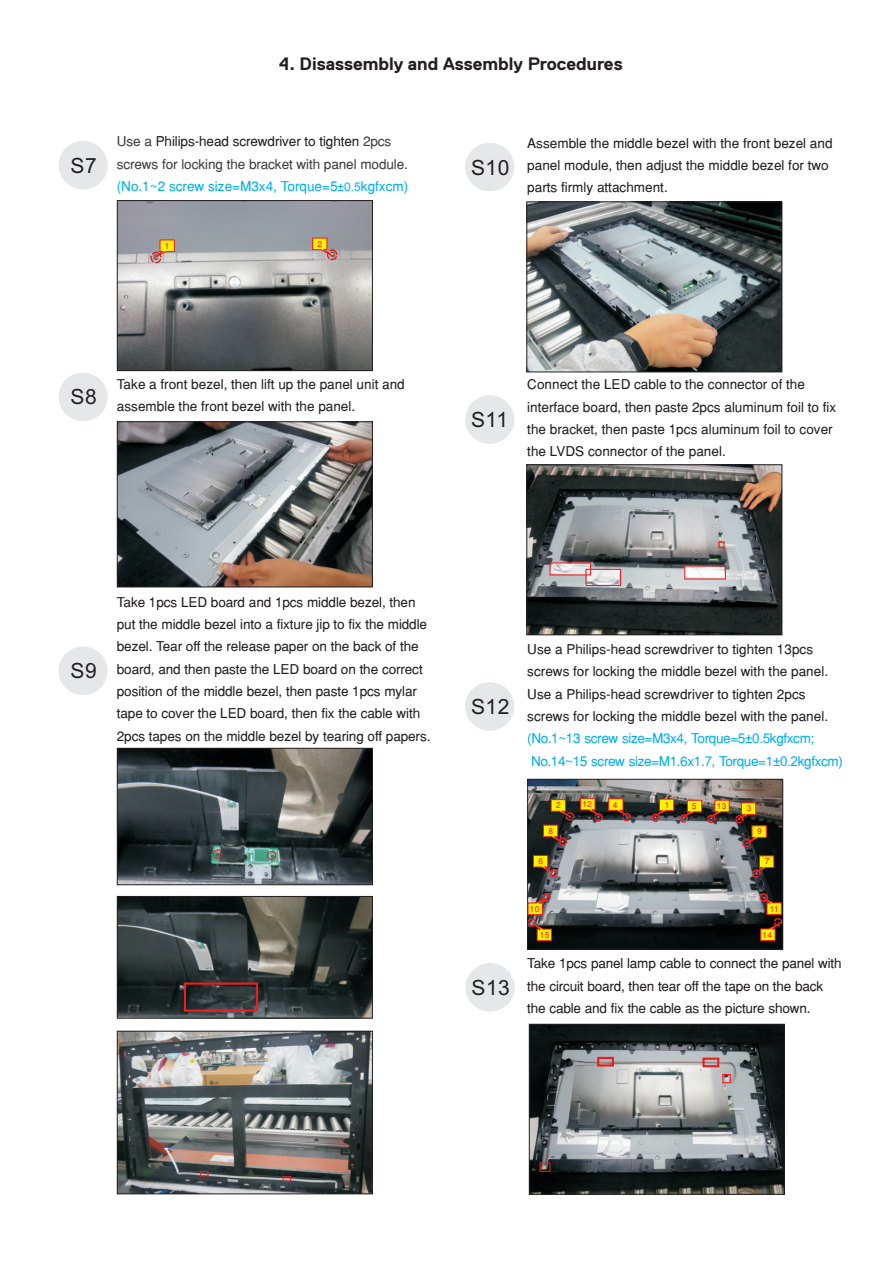
<style>
.page{position:relative;width:893px;height:1263px;background:#fff}
.page>*{position:absolute;margin:0;border:0;box-sizing:border-box;transform-origin:0 0}
.t1{font:21px "Arial";letter-spacing:.03em;color:#231f20}
.t2{font:700 18px "Dell Replica";color:#231f20}
.t3{font:13.5px/22.4px "Helvetica";color:#231f20}
.t4{font:13.5px/22.4px "Helvetica";letter-spacing:-.01em;color:#3e3e3f}
.t5{font:8.25px "Helvetica";letter-spacing:.03em;color:#ee1d23}
.s1{color:#231f20}
.s2{color:#00aeef}
.s3{font-family:"Arial";font-size:12px;color:#00aeef}
.s4{font-family:"Arial";color:#00aeef}
</style>
<div class="page">
<img style="left:531px;top:1026px;width:252px;height:166px">
<div style="left:529px;top:1024px;width:256px;height:170px;border:1px solid #231f20"></div>
<img style="left:119px;top:424px;width:252px;height:161px">
<div style="left:117px;top:422px;width:256px;height:165px;border:1px solid #231f20"></div>
<img style="left:119px;top:1033px;width:252px;height:159px">
<div style="left:117px;top:1031px;width:256px;height:163px;border:1px solid #231f20"></div>
<div style="left:200px;top:1171px;width:9px;height:5px;border:1px solid #ee1d23"></div>
<div style="left:283px;top:1176px;width:8px;height:6px;border:1px solid #ee1d23"></div>
<img style="left:529px;top:204px;width:251px;height:166px">
<div style="left:527px;top:202px;width:255px;height:170px;border:1px solid #231f20"></div>
<div style="left:466px;top:963px;width:48px;height:48px;background:#e6e7e9;border:1px solid #e6e7e9;border-radius:50%"></div>
<div style="left:597px;top:1057px;width:17px;height:9px;border:2px solid #ee1d23"></div>
<div style="left:465px;top:396px;width:49px;height:48px;background:#e6e7e9;border:1px solid #e6e7e9;border-radius:50%"></div>
<div style="left:465px;top:682px;width:49px;height:48px;background:#e6e7e9;border:1px solid #e6e7e9;border-radius:50%"></div>
<img style="left:529px;top:781px;width:252px;height:166px">
<div style="left:527px;top:779px;width:256px;height:170px;border:1px solid #231f20"></div>
<div style="left:550px;top:869px;width:8px;height:8px;border:1px dashed #ee1d23;border-radius:50%"></div>
<div style="left:752px;top:869px;width:9px;height:9px;border:1px dashed #ee1d23;border-radius:50%"></div>
<div style="left:542px;top:893px;width:9px;height:9px;border:1px dashed #ee1d23;border-radius:50%"></div>
<svg style="left:749px;top:855px;width:25px;height:22px"></svg>
<svg style="left:543px;top:798px;width:91px;height:48px;background:#887a5d"></svg>
<img style="left:649px;top:798px;width:118px;height:49px">
<svg style="left:533px;top:855px;width:25px;height:21px"></svg>
<svg style="left:756px;top:893px;width:28px;height:48px"></svg>
<div style="left:774px;top:918px;width:8px;height:8px;border:1px dashed #ee1d23;border-radius:50%"></div>
<svg style="left:527px;top:894px;width:26px;height:47px"></svg>
<div style="left:59px;top:647px;width:48px;height:48px;background:#e6e7e9;border:1px solid #e6e7e9;border-radius:50%"></div>
<img style="left:119px;top:202px;width:252px;height:167px">
<div style="left:117px;top:200px;width:256px;height:171px;border:1px solid #231f20"></div>
<svg style="left:149px;top:239px;width:26px;height:22px"></svg>
<div style="left:150px;top:252px;width:12px;height:11px;border:1px dashed #ee1d23;border-radius:50%"></div>
<div style="left:327px;top:249px;width:11px;height:11px;border:1px dashed #ee1d23;border-radius:50%"></div>
<svg style="left:312px;top:237px;width:25px;height:22px"></svg>
<img style="left:119px;top:750px;width:252px;height:133px">
<div style="left:117px;top:748px;width:256px;height:137px;border:1px solid #231f20"></div>
<div style="left:267px;top:851px;width:9px;height:9px;border:1px solid #ee1d23;border-radius:50%"></div>
<img style="left:119px;top:898px;width:252px;height:118px">
<div style="left:117px;top:896px;width:256px;height:122px;border:1px solid #231f20"></div>
<div style="left:184px;top:982px;width:74px;height:30px;border:2px solid #ee1d23"></div>
<div style="left:213px;top:849px;width:9px;height:10px;border:1px solid #ee1d23;border-radius:50%"></div>
<img style="left:529px;top:467px;width:251px;height:166px">
<div style="left:527px;top:465px;width:255px;height:170px;border:1px solid #231f20"></div>
<div style="left:549px;top:562px;width:42px;height:13px;border:1px solid #ee1d23"></div>
<div style="left:585px;top:569px;width:36px;height:17px;border:1px solid #ee1d23"></div>
<div style="left:684px;top:565px;width:42px;height:15px;border:1px solid #ee1d23"></div>
<div style="left:718px;top:541px;width:7px;height:7px;border:1px solid #ee1d23"></div>
<div style="left:722px;top:1074px;width:9px;height:9px;border:1px solid #ee1d23"></div>
<div style="left:540px;top:1163px;width:10px;height:9px;border:1px solid #ee1d23"></div>
<div style="left:702px;top:1058px;width:17px;height:9px;border:2px solid #ee1d23"></div>
<div style="left:59px;top:141px;width:48px;height:48px;background:#e6e7e9;border:1px solid #e6e7e9;border-radius:50%"></div>
<div style="left:59px;top:373px;width:48px;height:48px;background:#e6e7e9;border:1px solid #e6e7e9;border-radius:50%"></div>
<div style="left:465px;top:143px;width:49px;height:48px;background:#e6e7e9;border:1px solid #e6e7e9;border-radius:50%"></div>
<h2 class="t2" style="left:279px;top:56px;width:345px">4. Disassembly and Assembly Procedures</h2>
<h1 class="t1" style="left:70px;top:157px;width:28px">S7</h1>
<p class="t4" style="left:117px;top:132px;width:293px">Use a <span class="s1">Philips-head screwdriver to tighten</span> 2pcs screws for locking the bracket with panel module. <span class="s2">(No.1~2 screw size=M3x4, Torque=5</span><span class="s3">±0.5</span><span class="s2">kgfxcm)</span></p>
<p class="t5" style="left:165px;top:243px;width:6px">1</p>
<p class="t5" style="left:318px;top:241px;width:6px">2</p>
<h1 class="t1" style="left:471px;top:159px;width:40px">S10</h1>
<p class="t3" style="left:527px;top:133px;width:307px">Assemble the middle bezel with the front bezel and panel module, then adjust the middle bezel for two parts firmly attachment.</p>
<h1 class="t1" style="left:70px;top:389px;width:28px">S8</h1>
<p class="t3" style="left:117px;top:374px;width:289px">Take a front bezel, then lift up the panel unit and assemble the front bezel with the panel.</p>
<h1 class="t1" style="left:471px;top:412px;width:38px">S11</h1>
<p class="t3" style="left:527px;top:375px;width:310px">Connect the LED cable to the connector of the interface board, then paste 2pcs aluminum foil to fix the bracket, then paste 1pcs aluminum foil to cover the LVDS connector of the panel.</p>
<h1 class="t1" style="left:70px;top:663px;width:28px">S9</h1>
<p class="t3" style="left:117px;top:592px;width:315px">Take 1pcs LED board and 1pcs middle bezel, then put the middle bezel into a fixture jip to fix the middle bezel. Tear off the release paper on the back of the board, and then paste the LED board on the correct position of the middle bezel, then paste 1pcs mylar tape to cover the LED board, then fix the cable with 2pcs tapes on the middle bezel by tearing off papers.</p>
<h1 class="t1" style="left:471px;top:699px;width:40px">S12</h1>
<h1 class="t1" style="left:471px;top:980px;width:40px">S13</h1>
<p class="t3" style="left:527px;top:639px;width:317px">Use a Philips-head screwdriver to tighten 13pcs screws for locking the middle bezel with the panel.<br>Use a Philips-head screwdriver to tighten 2pcs screws for locking the middle bezel with the panel. <span class="s2">(No.1~13 screw size=M3x4, Torque=5</span><span class="s4">±0.5</span><span class="s2">kgfxcm; No.14~15 screw size=M1.6x1.7, Torque=1</span><span class="s4">±0.2</span><span class="s2">kgfxcm)</span></p>
<p class="t5" style="left:556px;top:802px;width:6px">2</p>
<p class="t5" style="left:582px;top:801px;width:11px">12</p>
<p class="t5" style="left:665px;top:801px;width:6px">1</p>
<p class="t5" style="left:613px;top:802px;width:6px">4</p>
<p class="t5" style="left:692px;top:803px;width:6px">5</p>
<p class="t5" style="left:717px;top:803px;width:11px">13</p>
<p class="t5" style="left:747px;top:805px;width:6px">3</p>
<p class="t5" style="left:548px;top:828px;width:6px">8</p>
<p class="t5" style="left:757px;top:828px;width:6px">9</p>
<p class="t5" style="left:538px;top:858px;width:6px">6</p>
<p class="t5" style="left:765px;top:858px;width:6px">7</p>
<p class="t5" style="left:530px;top:905px;width:11px">10</p>
<p class="t5" style="left:770px;top:906px;width:10px">11</p>
<p class="t5" style="left:540px;top:932px;width:11px">15</p>
<p class="t5" style="left:763px;top:931px;width:11px">14</p>
<p class="t3" style="left:527px;top:953px;width:316px">Take 1pcs panel lamp cable to connect the panel with the circuit board, then tear off the tape on the back the cable and fix the cable as the picture shown.</p>
</div>
